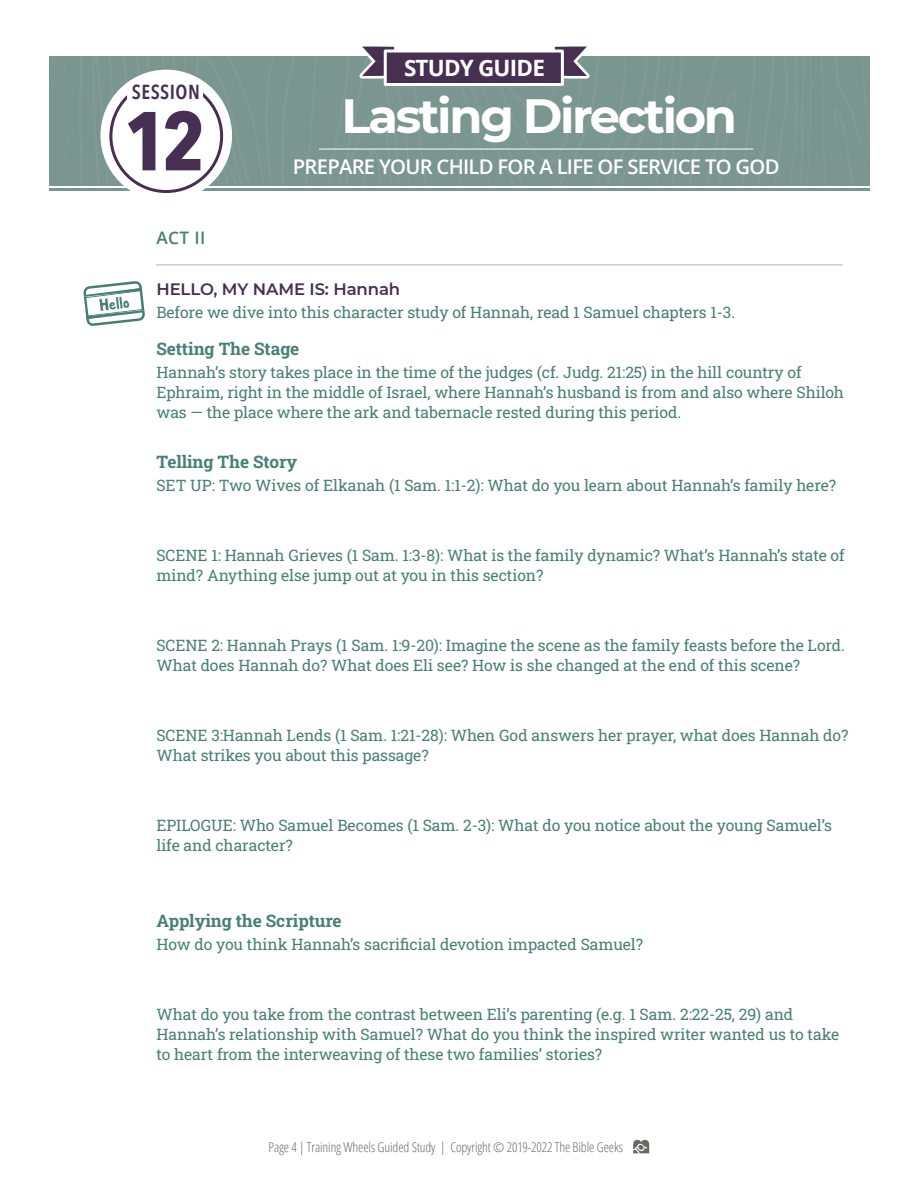
<style>
.page{position:relative;width:918px;height:1188px;background:#fff}
.page>*{position:absolute;margin:0;border:0;box-sizing:border-box;transform-origin:0 0}
.t1{font:700 82.5px "Avenir Next Condensed";color:#462f53}
.t2{font:700 48px "Montserrat";letter-spacing:-.05em;color:#fff}
.t3{font:700 22.5px "Open Sans";letter-spacing:-.035em;color:#fff}
.t4{font:600 20.25px "Open Sans";letter-spacing:-.035em;color:#fff}
.t5{font:600 20.25px "Avenir Next Condensed";letter-spacing:.02em;color:#462f53}
.t6{font:700 17.25px "Roboto Slab";letter-spacing:-.005em;color:#477f76}
.t7{font:600 17.25px "Open Sans";color:#477f76}
.t8{font:600 16.5px "Montserrat";letter-spacing:-.005em;color:#462f53}
.t9{font:15.75px/20.2px "Roboto Slab";letter-spacing:-.005em;color:#477f76}
.t10{font:300 13.5px "Open Sans Condensed";letter-spacing:-.01em;color:#6a6967}
</style>
<div class="page">
<svg style="left:633px;top:1140px;width:16px;height:13px"></svg>
<hr style="left:156px;top:264px;width:686px;height:2px;background:#ccc9c8">
<hr style="left:49px;top:188px;width:820px;height:2px;background:#7b9590">
<svg style="left:49px;top:46px;width:820px;height:143px;background:#879e9a"></svg>
<div style="left:384px;top:50px;width:180px;height:36px;background:#472f52;border:3px solid #fff"></div>
<div style="left:100px;top:70px;width:132px;height:131px;background:#fff;border-radius:50%"></div>
<div style="left:109px;top:79px;width:114px;height:114px;border:3px solid #462f53;border-radius:50%"></div>
<div style="left:128px;top:88px;width:75px;height:22px;background:#fff"></div>
<div style="left:148px;top:79px;width:36px;height:21px;background:#fff"></div>
<div style="left:136px;top:82px;width:61px;height:22px;background:#fff"></div>
<svg style="left:83px;top:281px;width:62px;height:45px"></svg>
<p class="t5" style="left:132px;top:79px;width:69px">SESSION</p>
<h1 class="t1" style="left:124px;top:88px;width:83px">12</h1>
<h3 class="t3" style="left:404px;top:59px;width:142px">STUDY GUIDE</h3>
<h2 class="t2" style="left:342px;top:87px;width:397px">Lasting Direction</h2>
<p class="t4" style="left:293px;top:158px;width:488px">PREPARE YOUR CHILD FOR A LIFE OF SERVICE TO GOD</p>
<p class="t7" style="left:156px;top:231px;width:51px">ACT II</p>
<p class="t8" style="left:156px;top:279px;width:245px">HELLO, MY NAME IS: Hannah</p>
<p class="t9" style="left:156px;top:302px;width:580px">Before we dive into this character study of Hannah, read 1 Samuel chapters 1-3.</p>
<p class="t6" style="left:156px;top:337px;width:144px">Setting The Stage</p>
<p class="t9" style="left:156px;top:362px;width:689px">Hannah’s story takes place in the time of the judges (cf. Judg. 21:25) in the hill country of<br>Ephraim, right in the middle of Israel, where Hannah’s husband is from and also where Shiloh was — the place where the ark and tabernacle rested during this period.</p>
<p class="t6" style="left:156px;top:450px;width:143px">Telling The Story</p>
<p class="t9" style="left:156px;top:475px;width:681px">SET UP: Two Wives of Elkanah (1 Sam. 1:1-2): What do you learn about Hannah’s family here?</p>
<p class="t9" style="left:156px;top:545px;width:690px">SCENE 1: Hannah Grieves (1 Sam. 1:3-8): What is the family dynamic? What’s Hannah’s state of mind? Anything else jump out at you in this section?</p>
<p class="t9" style="left:156px;top:635px;width:690px">SCENE 2: Hannah Prays (1 Sam. 1:9-20): Imagine the scene as the family feasts before the Lord.<br>What does Hannah do? What does Eli see? How is she changed at the end of this scene?</p>
<p class="t9" style="left:156px;top:725px;width:693px">SCENE 3:Hannah Lends (1 Sam. 1:21-28): When God answers her prayer, what does Hannah do?<br>What strikes you about this passage?</p>
<p class="t9" style="left:156px;top:815px;width:677px">EPILOGUE: Who Samuel Becomes (1 Sam. 2-3): What do you notice about the young Samuel’s life and character?</p>
<p class="t6" style="left:156px;top:909px;width:187px">Applying the Scripture</p>
<p class="t9" style="left:156px;top:934px;width:488px">How do you think Hannah’s sacrificial devotion impacted Samuel?</p>
<p class="t9" style="left:156px;top:1004px;width:684px">What do you take from the contrast between Eli’s parenting (e.g. 1 Sam. 2:22-25, 29) and<br>Hannah’s relationship with Samuel? What do you think the inspired writer wanted us to take to heart from the interweaving of these two families’ stories?</p>
<p class="t10" style="left:269px;top:1142px;width:356px">Page 4 | Training Wheels Guided Study | Copyright © 2019-2022 The Bible Geeks</p>
</div>
